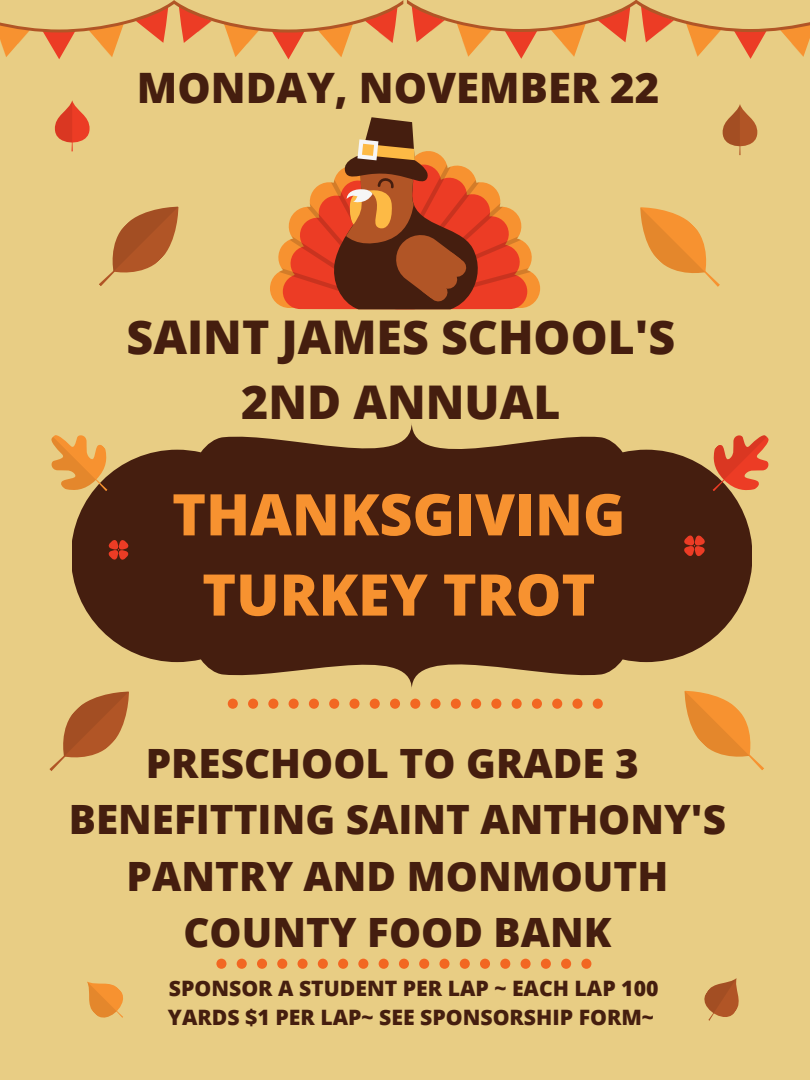
<style>
.page{position:relative;width:810px;height:1080px;background:#e8cd84}
.page>*{position:absolute;margin:0;border:0;box-sizing:border-box;transform-origin:0 0}
.t1{font:800 57.5px "Open Sans";color:#f79230}
.t2{font:800 46.5px "Open Sans";color:#451e0f}
.t3{font:800 41.94px "Open Sans";color:#451e0f}
.t4{font:800 40.38px/56.3px "Open Sans";color:#451e0f;text-align:center}
.t5{font:800 21.25px/29.4px "Open Sans";color:#451e0f}
</style>
<div class="page">
<svg style="left:270px;top:118px;width:270px;height:191px"></svg>
<svg style="left:0;top:0;width:810px;height:59px"></svg>
<svg style="left:72px;top:423px;width:679px;height:265px;fill:#451e0f"></svg>
<svg style="left:99px;top:206px;width:80px;height:80px"></svg>
<svg style="left:49px;top:674px;width:97px;height:97px"></svg>
<svg style="left:640px;top:207px;width:80px;height:80px"></svg>
<svg style="left:667px;top:673px;width:97px;height:97px"></svg>
<svg style="left:703px;top:423px;width:66px;height:78px"></svg>
<svg style="left:51px;top:423px;width:66px;height:78px"></svg>
<svg style="left:55px;top:101px;width:35px;height:50px"></svg>
<svg style="left:723px;top:104px;width:34px;height:51px"></svg>
<svg style="left:704px;top:978px;width:35px;height:43px"></svg>
<svg style="left:87px;top:981px;width:36px;height:37px"></svg>
<svg style="left:109px;top:540px;width:19px;height:20px"></svg>
<svg style="left:684px;top:535px;width:21px;height:21px"></svg>
<div style="left:329px;top:699px;width:10px;height:10px;background:#f26722;border-radius:50%"></div>
<div style="left:349px;top:699px;width:11px;height:10px;background:#f26722;border-radius:50%"></div>
<div style="left:309px;top:699px;width:10px;height:10px;background:#f26722;border-radius:50%"></div>
<div style="left:390px;top:699px;width:10px;height:10px;background:#f26722;border-radius:50%"></div>
<svg style="left:228px;top:699px;width:10px;height:10px"></svg>
<div style="left:410px;top:699px;width:10px;height:10px;background:#f26722;border-radius:50%"></div>
<div style="left:248px;top:699px;width:10px;height:10px;background:#f26722;border-radius:50%"></div>
<div style="left:268px;top:699px;width:10px;height:10px;background:#f26722;border-radius:50%"></div>
<div style="left:289px;top:699px;width:10px;height:10px;background:#f26722;border-radius:50%"></div>
<div style="left:370px;top:699px;width:10px;height:10px;background:#f26722;border-radius:50%"></div>
<div style="left:532px;top:699px;width:10px;height:10px;background:#f26722;border-radius:50%"></div>
<div style="left:552px;top:699px;width:10px;height:10px;background:#f26722;border-radius:50%"></div>
<div style="left:572px;top:699px;width:11px;height:10px;background:#f26722;border-radius:50%"></div>
<div style="left:593px;top:699px;width:10px;height:10px;background:#f26722;border-radius:50%"></div>
<div style="left:512px;top:699px;width:10px;height:10px;background:#f26722;border-radius:50%"></div>
<div style="left:451px;top:699px;width:10px;height:10px;background:#f26722;border-radius:50%"></div>
<div style="left:471px;top:699px;width:10px;height:10px;background:#f26722;border-radius:50%"></div>
<div style="left:431px;top:699px;width:10px;height:10px;background:#f26722;border-radius:50%"></div>
<div style="left:491px;top:699px;width:10px;height:10px;background:#f26722;border-radius:50%"></div>
<div style="left:318px;top:959px;width:10px;height:10px;background:#f26722;border-radius:50%"></div>
<div style="left:338px;top:959px;width:10px;height:10px;background:#f26722;border-radius:50%"></div>
<div style="left:298px;top:959px;width:10px;height:10px;background:#f26722;border-radius:50%"></div>
<div style="left:379px;top:959px;width:10px;height:10px;background:#f26722;border-radius:50%"></div>
<svg style="left:216px;top:959px;width:10px;height:10px"></svg>
<div style="left:399px;top:959px;width:10px;height:10px;background:#f26722;border-radius:50%"></div>
<div style="left:237px;top:959px;width:10px;height:10px;background:#f26722;border-radius:50%"></div>
<div style="left:257px;top:959px;width:10px;height:10px;background:#f26722;border-radius:50%"></div>
<div style="left:277px;top:959px;width:10px;height:10px;background:#f26722;border-radius:50%"></div>
<div style="left:358px;top:959px;width:10px;height:10px;background:#f26722;border-radius:50%"></div>
<div style="left:521px;top:959px;width:10px;height:10px;background:#f26722;border-radius:50%"></div>
<div style="left:541px;top:959px;width:10px;height:10px;background:#f26722;border-radius:50%"></div>
<div style="left:561px;top:959px;width:10px;height:10px;background:#f26722;border-radius:50%"></div>
<div style="left:581px;top:959px;width:10px;height:10px;background:#f26722;border-radius:50%"></div>
<div style="left:500px;top:959px;width:10px;height:10px;background:#f26722;border-radius:50%"></div>
<div style="left:439px;top:959px;width:11px;height:10px;background:#f26722;border-radius:50%"></div>
<div style="left:460px;top:959px;width:10px;height:10px;background:#f26722;border-radius:50%"></div>
<div style="left:419px;top:959px;width:10px;height:10px;background:#f26722;border-radius:50%"></div>
<div style="left:480px;top:959px;width:10px;height:10px;background:#f26722;border-radius:50%"></div>
<p class="t3" style="left:137px;top:58px;width:524px">MONDAY, NOVEMBER 22</p>
<p class="t2" style="left:127px;top:305px;width:550px">SAINT JAMES SCHOOL'S</p>
<p class="t2" style="left:241px;top:369px;width:321px">2ND ANNUAL</p>
<p class="t1" style="left:172px;top:474px;width:455px">THANKSGIVING</p>
<p class="t1" style="left:202px;top:554px;width:395px">TURKEY TROT</p>
<p class="t4" style="left:146px;top:734px;width:494px">PRESCHOOL TO GRADE 3</p>
<p class="t4" style="left:69px;top:791px;width:659px">BENEFITTING SAINT ANTHONY'S<br>PANTRY AND MONMOUTH<br>COUNTY FOOD BANK</p>
<p class="t5" style="left:168px;top:973px;width:492px">SPONSOR A STUDENT PER LAP ~ EACH LAP 100<br>YARDS $1 PER LAP~ SEE SPONSORSHIP FORM~</p>
</div>
